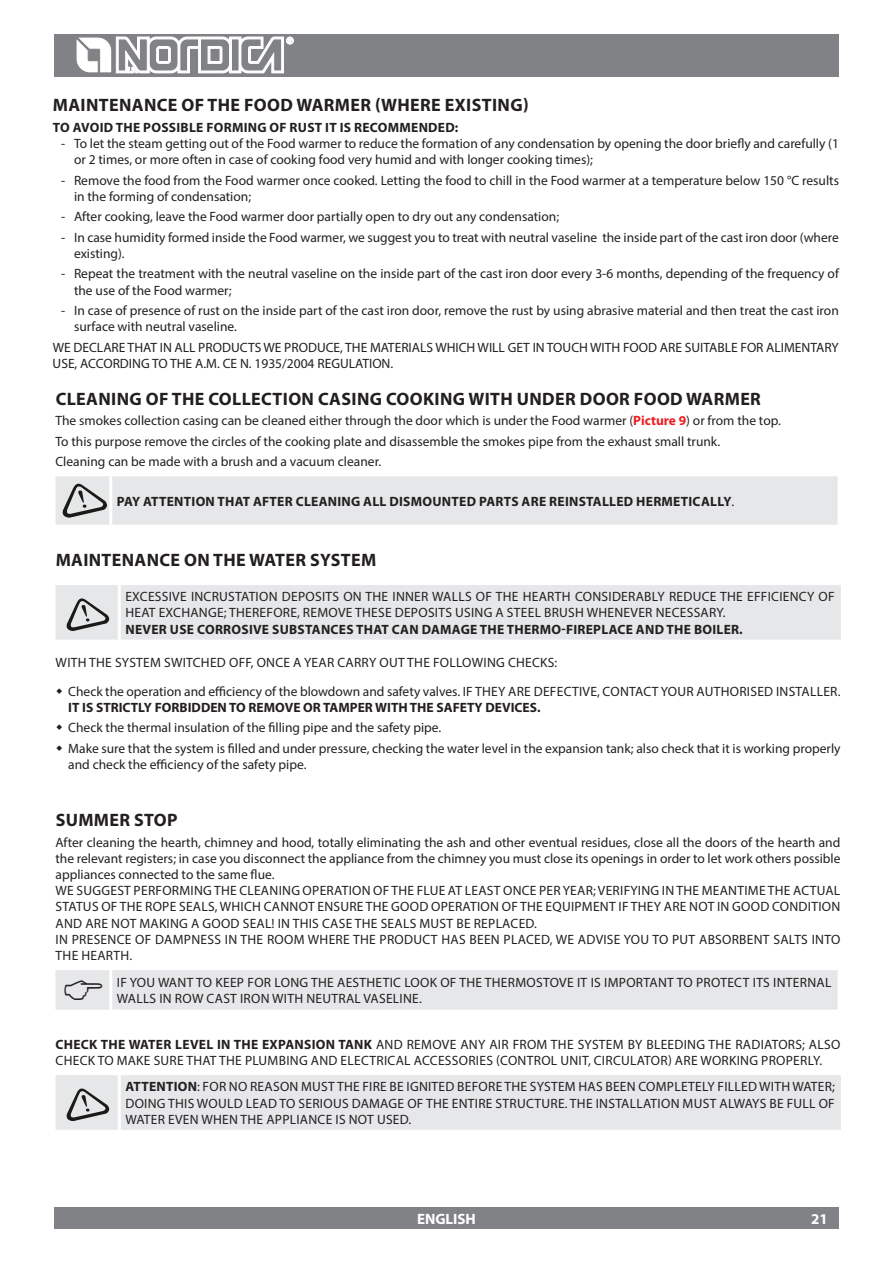
<style>
.page{position:relative;width:893px;height:1263px;background:#fff}
.page>*{position:absolute;margin:0;border:0;box-sizing:border-box;transform-origin:0 0}
.t1{font:700 18px "Myriad Pro";letter-spacing:.02em;color:#231f20}
.t2{font:700 15px "Myriad Pro";color:#fff}
.t3{font:13.5px/16.2px "Myriad Pro";letter-spacing:.02em;color:#231f20}
.t4{font:13.5px/16.2px "Myriad Pro";color:#231f20}
.t5{font:700 13.5px "Myriad Pro";letter-spacing:.02em;color:#231f20}
.t6{font:700 13.5px "Myriad Pro";color:#231f20}
.s1{font-weight:700;color:#ee1e23}
.s2{font-weight:400}
.s3{font-weight:700}
</style>
<div class="page">
<div style="left:54px;top:34px;width:785px;height:43px;background:#808285"></div>
<svg style="left:76px;top:37px;width:217px;height:36px"></svg>
<div style="left:54px;top:1208px;width:785px;height:21px;background:#808285"></div>
<div style="left:55px;top:1075px;width:786px;height:55px;background:#e6e7e9"></div>
<div style="left:55px;top:585px;width:786px;height:55px;background:#e6e7e9"></div>
<div style="left:55px;top:476px;width:783px;height:49px;background:#e6e7e9"></div>
<div style="left:55px;top:970px;width:783px;height:39px;background:#e6e7e9"></div>
<h1 class="t1" style="left:53px;top:98px;width:477px">MAINTENANCE OF THE FOOD WARMER (WHERE EXISTING)</h1>
<p class="t5" style="left:53px;top:122px;width:407px">TO AVOID THE POSSIBLE FORMING OF RUST IT IS RECOMMENDED:</p>
<p class="t4" style="left:74px;top:136px;width:766px;text-indent:-13px">- to let the steam getting out of the food warmer to reduce the formation of any condensation by opening the door briefly and carefully (1 or 2 times, or more often in case of cooking food very humid and with longer cooking times);</p>
<p class="t4" style="left:74px;top:173px;width:766px;text-indent:-13px">- remove the food from the food warmer once cooked. letting the food to chill in the food warmer at a temperature below 150 °c results in the forming of condensation;</p>
<p class="t4" style="left:61px;top:210px;width:499px">- after cooking, leave the food warmer door partially open to dry out any condensation;</p>
<p class="t4" style="left:74px;top:230px;width:766px;text-indent:-13px">- in case humidity formed inside the food warmer, we suggest you to treat with neutral vaseline the inside part of the cast iron door (where existing).</p>
<p class="t4" style="left:74px;top:267px;width:767px;text-indent:-13px">- repeat the treatment with the neutral vaseline on the inside part of the cast iron door every 3-6 months, depending of the frequency of the use of the food warmer;</p>
<p class="t4" style="left:74px;top:303px;width:766px;text-indent:-13px">- in case of presence of rust on the inside part of the cast iron door, remove the rust by using abrasive material and then treat the cast iron surface with neutral vaseline.</p>
<p class="t4" style="left:53px;top:340px;width:788px">we declare that in all products we produce, the Materials which will get in touch with food are suitable for aliMentary use, according to the a.M. ce n. 1935/2004 regulation.</p>
<h1 class="t1" style="left:56px;top:392px;width:707px">CLEANING OF THE COLLECTION CASING COOKING WITH UNDER DOOR FOOD WARMER</h1>
<p class="t4" style="left:55px;top:411px;width:727px;line-height:20.4px">the smokes collection casing can be cleaned either through the door which is under the food warmer (<span class="s1">PICTURE 9</span>) or from the top. to this purpose remove the circles of the cooking plate and disassemble the smokes pipe from the exhaust small trunk.<br>cleaning can be made with a brush and a vacuum cleaner.</p>
<p class="t5" style="left:117px;top:496px;width:619px">PAY ATTENTION THAT AFTER CLEANING ALL DISMOUNTED PARTS ARE REINSTALLED HERMETICALLY<span class="s2">.</span></p>
<h1 class="t1" style="left:56px;top:553px;width:322px">MAINTENANCE ON THE WATER SYSTEM</h1>
<p class="t3" style="left:125px;top:590px;width:711px">excessive incrustation deposits on the inner walls of the hearth considerably reduce the efficiency of heat exchange; therefore, reMove these deposits using a steel brush whenever necessary.</p>
<p class="t5" style="left:125px;top:624px;width:619px">NEVER USE CORROSIVE SUBSTANCES THAT CAN DAMAGE THE THERMO-FIREPLACE AND THE BOILER.</p>
<p class="t3" style="left:68px;top:649px;width:774px;line-height:29px;text-indent:-13px">with the systeM switched off, once a year carry out the following checks:<br>check the operation and efficiency of the blowdown and safety valves. if they are defective, contact your authorised installer.</p>
<p class="t6" style="left:68px;top:702px;width:474px">IT IS STRICTLY FORBIDDEN TO REMOVE OR TAMPER WITH THE SAFETY DEVICES.</p>
<p class="t4" style="left:68px;top:719px;width:774px;line-height:20.4px">check the thermal insulation of the filling pipe and the safety pipe.<br>Make sure that the system is filled and under pressure, checking the water level in the expansion tank; also check that it is working properly</p>
<p class="t4" style="left:68px;top:757px;width:240px">and check the efficiency of the safety pipe.</p>
<h1 class="t1" style="left:56px;top:813px;width:124px">SUMMER STOP</h1>
<p class="t3" style="left:55px;top:835px;width:786px">after cleaning the hearth, chimney and hood, totally eliminating the ash and other eventual residues, close all the doors of the hearth and the relevant registers; in case you disconnect the appliance from the chimney you must close its openings in order to let work others possible appliances connected to the same flue.<br>we suggest perforMing the cleaning operation of the flue at least once per year; verifying in the MeantiMe the actual status of the rope seals, which cannot ensure the good operation of the equipMent if they are not in good condition and are not Making a good seal! in this case the seals Must be replaced.<br>in presence of daMpness in the rooM where the product has been placed, we advise you to put absorbent salts into the hearth.</p>
<p class="t3" style="left:117px;top:975px;width:716px">if you want to keep for long the aesthetic look of the therMostove it is iMportant to protect its internal walls in row cast iron with neutral vaseline.</p>
<p class="t3" style="left:56px;top:1037px;width:786px"><span class="s3">CHECK THE WATER LEVEL IN THE EXPANSION TANK</span> and reMove any air froM the systeM by bleeding the radiators; also check to Make sure that the pluMbing and electrical accessories (control unit, circulator) are working properly.</p>
<p class="t3" style="left:125px;top:1080px;width:711px;text-align:justify"><span class="s3">ATTENTION</span>: for no reason Must the fire be ignited before the systeM has been coMpletely filled with water; doing this would lead to serious daMage of the entire structure. the installation Must always be full of water even when the appliance is not used.</p>
<p class="t2" style="left:417px;top:1210px;width:60px">ENGLISH</p>
<p class="t2" style="left:811px;top:1213px;width:18px">21</p>
</div>
